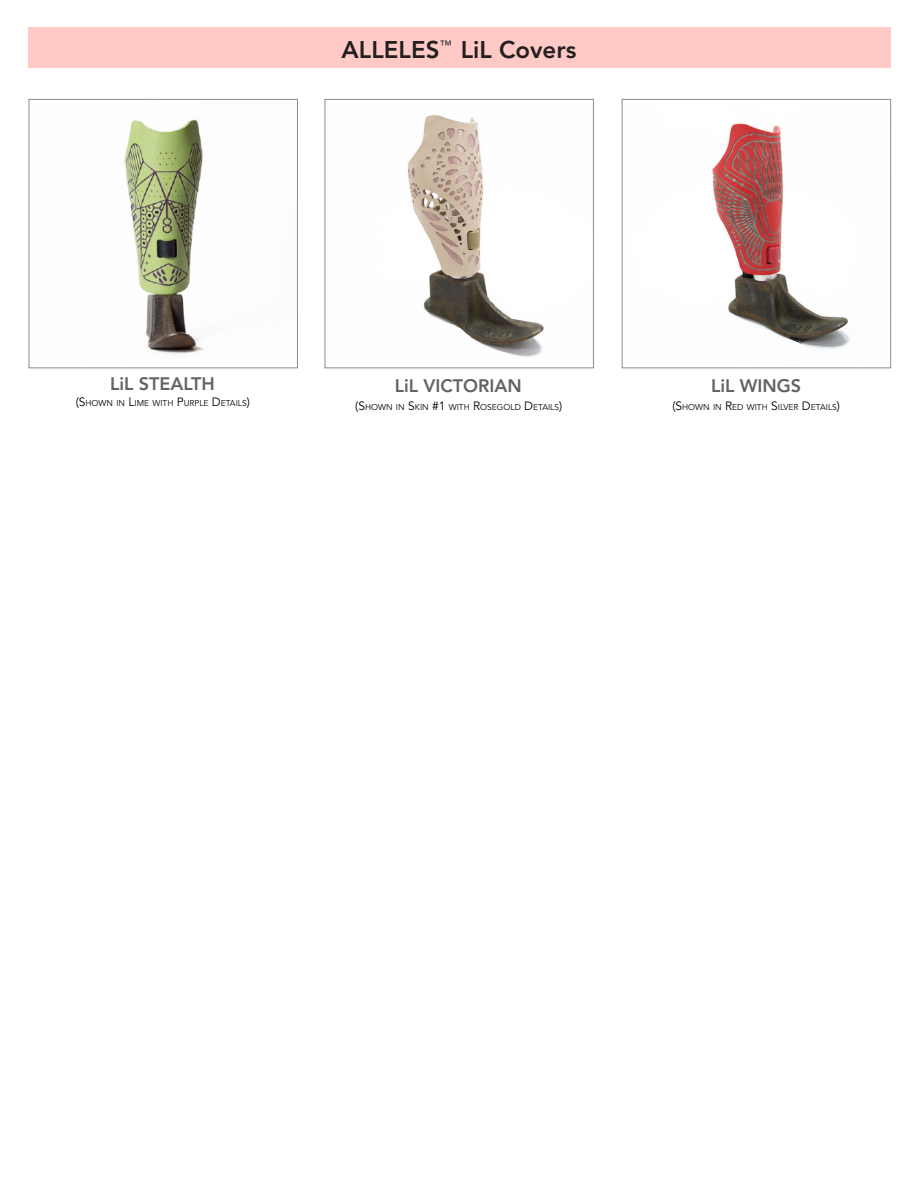
<style>
.page{position:relative;width:918px;height:1188px;background:#fff}
.page>*{position:absolute;margin:0;border:0;box-sizing:border-box;transform-origin:0 0}
.t1{font:800 24px "Avenir LT Std";color:#231f20}
.t2{font:800 18px "Avenir LT Std";color:#636366}
.t3{font:12px "Avenir LT Std";color:#231f20}
.t4{font:8.4px "Avenir LT Std";color:#000}
.s1{font-size:12px}
</style>
<div class="page">
<div style="left:28px;top:27px;width:863px;height:41px;background:#ffc9c6"></div>
<img style="left:407px;top:114px;width:137px;height:243px">
<div style="left:325px;top:99px;width:269px;height:269px;border:1px solid #96888e"></div>
<img style="left:712px;top:123px;width:138px;height:226px">
<div style="left:622px;top:99px;width:269px;height:269px;border:1px solid #96888e"></div>
<img style="left:124px;top:119px;width:80px;height:237px">
<div style="left:29px;top:99px;width:269px;height:269px;border:1px solid #96888e"></div>
<p class="t1" style="left:342px;top:35px;width:236px">ALLELES LiL Covers</p>
<p class="t3" style="left:440px;top:38px;width:13px">™</p>
<p class="t2" style="left:110px;top:373px;width:106px">LiL STEALTH</p>
<p class="t4" style="left:76px;top:398px;width:176px"><span class="s1">(S</span>HOWN IN <span class="s1">L</span>IME WITH <span class="s1">P</span>URPLE <span class="s1">D</span>ETAILS<span class="s1">)</span></p>
<p class="t2" style="left:395px;top:375px;width:129px">LiL VICTORIAN</p>
<p class="t2" style="left:711px;top:375px;width:92px">LiL WINGS</p>
<p class="t4" style="left:355px;top:402px;width:209px"><span class="s1">(S</span>HOWN IN <span class="s1">S</span>KIN <span class="s1">#1</span> WITH <span class="s1">R</span>OSEGOLD <span class="s1">D</span>ETAILS<span class="s1">)</span></p>
<p class="t4" style="left:672px;top:402px;width:169px"><span class="s1">(S</span>HOWN IN <span class="s1">R</span>ED WITH <span class="s1">S</span>ILVER <span class="s1">D</span>ETAILS<span class="s1">)</span></p>
</div>
